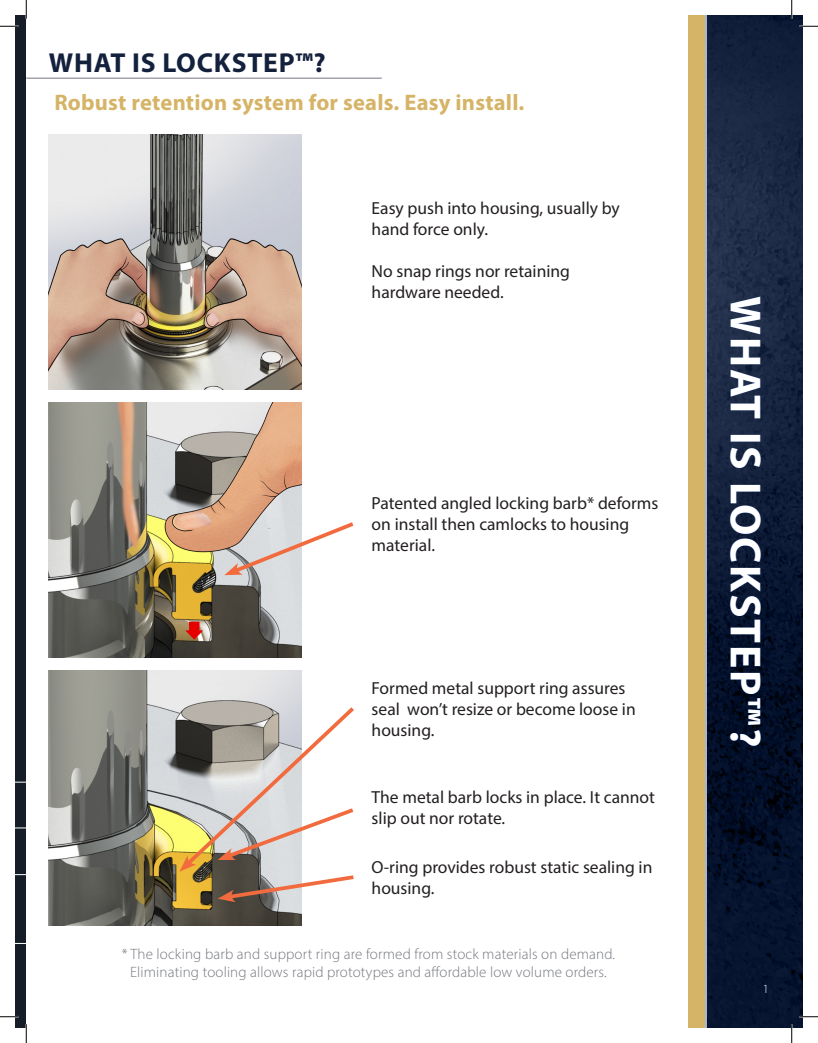
<style>
.page{position:relative;width:818px;height:1043px;background:#fff}
.page>*{position:absolute;margin:0;border:0;box-sizing:border-box;transform-origin:0 0}
.t1{font:700 43.75px "Myriad Pro";letter-spacing:.04em;color:#fff}
.t2{font:700 27.5px "Myriad Pro";letter-spacing:.03em;color:#14213d}
.t3{font:700 22.5px "Myriad Pro";letter-spacing:.01em;color:#d6b467}
.t4{font:17.5px/21px "Myriad Pro";color:#231f20}
.t5{font:300 15px/18px "Myriad Pro";letter-spacing:.01em;color:#757780;text-align:center}
.t6{font:300 12.5px "Myriad Pro";color:#fff}
</style>
<div class="page">
<img style="left:48px;top:134px;width:254px;height:256px">
<img style="left:48px;top:670px;width:254px;height:255px">
<img style="left:49px;top:402px;width:253px;height:255px">
<div style="left:15px;top:15px;width:11px;height:1013px;background:#161d28"></div>
<div style="left:688px;top:15px;width:18px;height:1013px;background:#d6b467"></div>
<svg style="left:224px;top:519px;width:130px;height:57px"></svg>
<svg style="left:179px;top:703px;width:175px;height:199px"></svg>
<hr style="left:26px;top:78px;width:356px;height:1px;background:#757780">
<svg style="left:705px;top:15px;width:97px;height:1013px;background:#131f3a"></svg>
<svg style="left:0;top:25px;width:19px;height:2px"></svg>
<svg style="left:799px;top:25px;width:19px;height:2px"></svg>
<svg style="left:0;top:1016px;width:19px;height:1px"></svg>
<svg style="left:799px;top:1015px;width:19px;height:2px"></svg>
<svg style="left:25px;top:0;width:2px;height:19px"></svg>
<svg style="left:25px;top:1024px;width:2px;height:18px"></svg>
<svg style="left:790px;top:0;width:2px;height:19px"></svg>
<svg style="left:790px;top:1024px;width:2px;height:18px"></svg>
<p class="t2" style="left:49px;top:45px;width:278px">WHAT IS LOCKSTEP™?</p>
<p class="t3" style="left:54px;top:88px;width:471px">Robust retention system for seals. Easy install.</p>
<p class="t4" style="left:371px;top:197px;width:250px">Easy push into housing, usually by hand force only.</p>
<p class="t4" style="left:371px;top:260px;width:200px">No snap rings nor retaining hardware needed.</p>
<p class="t4" style="left:371px;top:492px;width:288px">Patented angled locking barb* deforms on install then camlocks to housing material.</p>
<p class="t4" style="left:371px;top:677px;width:265px">Formed metal support ring assures seal won’t resize or become loose in housing.</p>
<p class="t4" style="left:371px;top:786px;width:285px">The metal barb locks in place. It cannot slip out nor rotate.</p>
<p class="t4" style="left:371px;top:856px;width:282px">O-ring provides robust static sealing in housing.</p>
<p class="t5" style="left:122px;top:944px;width:495px">* The locking barb and support ring are formed from stock materials on demand.<br>Eliminating tooling allows rapid prototypes and affordable low volume orders.</p>
<p class="t1" style="left:774px;top:296px;width:452px;rotate:90deg">WHAT IS LOCKSTEP™?</p>
<p class="t6" style="left:762px;top:981px;width:8px">1</p>
</div>
